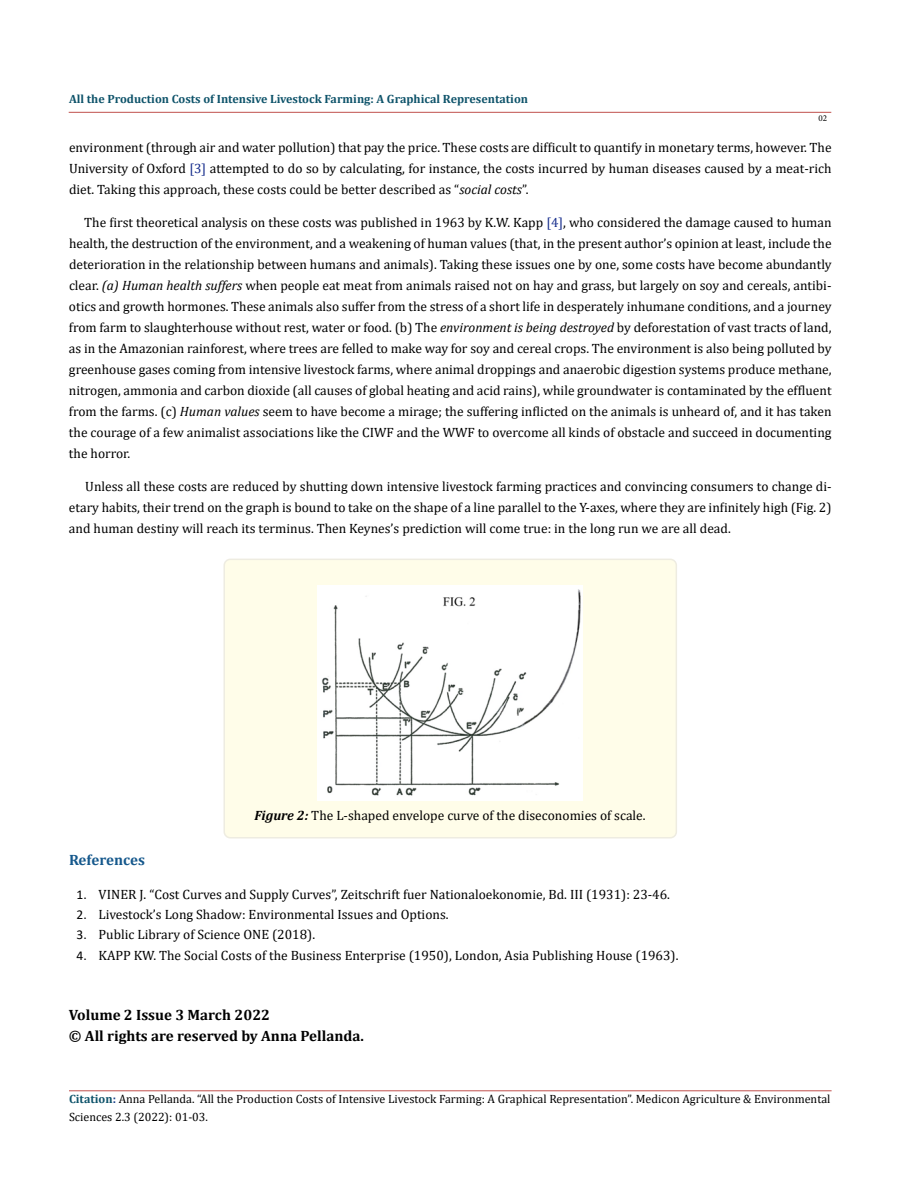
<style>
.page{position:relative;width:900px;height:1188px;background:#fff}
.page>*{position:absolute;margin:0;border:0;box-sizing:border-box;transform-origin:0 0}
.t1{font:700 15px/21px "Cambria";color:#000}
.t2{font:700 15px "Cambria";color:#15588c}
.t3{font:13.5px/21px "Cambria";color:#000;text-align:justify}
.t4{font:12px/18px "Cambria";color:#000}
.t5{font:700 12px "Cambria";color:#0e536a}
.t6{font:9px "Minion Pro";color:#000}
.s1{color:#152c8c}
.s2{font-style:italic}
.s3{font-weight:700;font-style:italic}
.s4{font-family:"Calibri"}
.s5{font-weight:700;color:#0e536a}
.s6{font-weight:700;color:#173e88}
</style>
<div class="page">
<hr style="left:69px;top:1091px;width:763px;height:1px;background:#c0504d">
<hr style="left:69px;top:112px;width:762px;height:1px;background:#c0504d">
<div style="left:224px;top:559px;width:452px;height:279px;background:#fffde9;border-radius:6px"></div>
<div style="left:224px;top:559px;width:453px;height:279px;border:2px solid #eeece1;border-radius:6px"></div>
<img style="left:318px;top:586px;width:264px;height:214px">
<p class="t5" style="left:69px;top:90px;width:461px">All the Production Costs of Intensive Livestock Farming: A Graphical Representation</p>
<p class="t6" style="left:818px;top:112px;width:10px">02</p>
<p class="t3" style="left:69px;top:137px;width:764px">environment (through air and water pollution) that pay the price. These costs are difficult to quantify in monetary terms, however. The University of Oxford <span class="s1">[3]</span> attempted to do so by calculating, for instance, the costs incurred by human diseases caused by a meat-rich diet. Taking this approach, these costs could be better described as “<span class="s2">social costs</span>”.</p>
<p class="t3" style="left:69px;top:212px;width:764px;text-indent:15px">The first theoretical analysis on these costs was published in 1963 by K.W. Kapp <span class="s1">[4]</span>, who considered the damage caused to human health, the destruction of the environment, and a weakening of human values (that, in the present author’s opinion at least, include the deterioration in the relationship between humans and animals). Taking these issues one by one, some costs have become abundantly clear. <span class="s2">(a) Human health suffers</span> when people eat meat from animals raised not on hay and grass, but largely on soy and cereals, antibi&shy;otics and growth hormones. These animals also suffer from the stress of a short life in desperately inhumane conditions, and a journey from farm to slaughterhouse without rest, water or food. (b) The <span class="s2">environment is being destroyed</span> by deforestation of vast tracts of land, as in the Amazonian rainforest, where trees are felled to make way for soy and cereal crops. The environment is also being polluted by greenhouse gases coming from intensive livestock farms, where animal droppings and anaerobic digestion systems produce methane, nitrogen, ammonia and carbon dioxide (all causes of global heating and acid rains), while groundwater is contaminated by the effluent from the farms. (c) <span class="s2">Human values</span> seem to have become a mirage; the suffering inflicted on the animals is unheard of, and it has taken the courage of a few animalist associations like the CIWF and the WWF to overcome all kinds of obstacle and succeed in documenting the horror.</p>
<p class="t3" style="left:69px;top:476px;width:764px;text-indent:16px">Unless all these costs are reduced by shutting down intensive livestock farming practices and convincing consumers to change di&shy;etary habits, their trend on the graph is bound to take on the shape of a line parallel to the Y-axes, where they are infinitely high (Fig. 2) and human destiny will reach its terminus. Then Keynes’s prediction will come true: in the long run we are all dead.</p>
<p class="t3" style="left:254px;top:805px;width:393px"><span class="s3">Figure 2:</span> The L-shaped envelope curve of the diseconomies of scale.</p>
<p class="t2" style="left:69px;top:849px;width:77px">References</p>
<p class="t3" style="left:76px;top:884px;width:595px"><span class="s4">1.</span> VINER J. “Cost Curves and Supply Curves”, Zeitschrift fuer Nationaloekonomie, Bd. III (1931): 23-46.</p>
<p class="t3" style="left:76px;top:904px;width:374px"><span class="s4">2.</span> Livestock’s Long Shadow: Environmental Issues and Options.</p>
<p class="t3" style="left:76px;top:924px;width:240px"><span class="s4">3.</span> Public Library of Science ONE (2018).</p>
<p class="t3" style="left:76px;top:944px;width:604px"><span class="s4">4.</span> KAPP KW. The Social Costs of the Business Enterprise (1950), London, Asia Publishing House (1963).</p>
<p class="t1" style="left:69px;top:1003px;width:297px">Volume 2 Issue 3 March 2022<br>© All rights are reserved by Anna Pellanda.</p>
<p class="t4" style="left:69px;top:1090px;width:763px"><span class="s5">Citation</span><span class="s6">:</span> Anna Pellanda. “All the Production Costs of Intensive Livestock Farming: A Graphical Representation”. Medicon Agriculture &amp; Environmental<br>Sciences 2.3 (2022): 01-03.</p>
</div>
